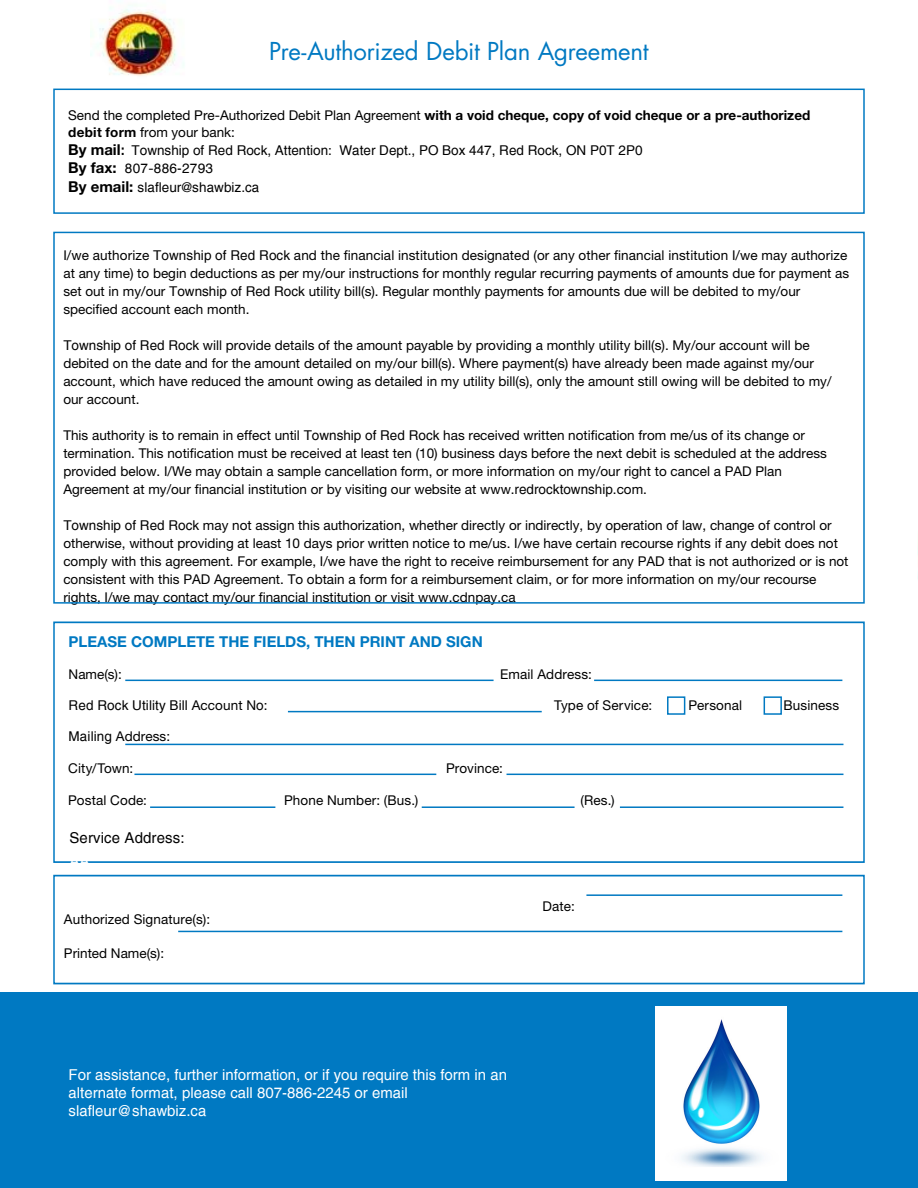
<style>
.page{position:relative;width:918px;height:1188px;background:#fff}
.page>*{position:absolute;margin:0;border:0;box-sizing:border-box;transform-origin:0 0}
.t1{font:24px "Futura Std";letter-spacing:-.01em;color:#0079c2}
.t2{font:16.5px "Helvetica Neue LT Std";color:#fff}
.t3{font:15px/18px "Helvetica";color:#fff}
.t4{font:700 15px "Helvetica Neue LT Std";color:#0079c2}
.t5{font:15px "Helvetica";letter-spacing:.005em;color:#000}
.t6{font:13.5px/18px "Helvetica Neue LT Std";color:#000}
.t7{font:13.5px/18.6px "Helvetica";color:#000}
.s1{font-weight:700}
.s2{font-family:"Helvetica Neue LT Std";font-weight:700;font-size:15px}
.s3{font-weight:700;font-stretch:condensed;font-size:15px}
.s4{font-family:"Helvetica Neue LT Std"}
.s5{font-family:"Helvetica"}
</style>
<div class="page">
<div style="left:53px;top:89px;width:812px;height:125px;border:2px solid #0079c2"></div>
<div style="left:53px;top:232px;width:812px;height:372px;border:2px solid #0079c2"></div>
<div style="left:53px;top:622px;width:812px;height:241px;border:2px solid #0079c2"></div>
<hr style="left:125px;top:680px;width:369px;height:1px;background:#0079c2">
<hr style="left:125px;top:744px;width:718px;height:1px;background:#0079c2">
<hr style="left:150px;top:806px;width:125px;height:2px;background:#0079c2">
<hr style="left:422px;top:806px;width:153px;height:2px;background:#0079c2">
<hr style="left:620px;top:806px;width:223px;height:2px;background:#0079c2">
<hr style="left:134px;top:774px;width:302px;height:1px;background:#0079c2">
<hr style="left:507px;top:774px;width:336px;height:1px;background:#0079c2">
<hr style="left:288px;top:711px;width:254px;height:1px;background:#0079c2">
<div style="left:667px;top:696px;width:18px;height:19px;border:2px solid #0079c2"></div>
<div style="left:764px;top:696px;width:18px;height:19px;border:2px solid #0079c2"></div>
<hr style="left:594px;top:680px;width:248px;height:1px;background:#0079c2">
<div style="left:53px;top:875px;width:812px;height:109px;border:2px solid #0079c2"></div>
<hr style="left:218px;top:911px;width:321px;height:1px;background:#0079c2">
<hr style="left:178px;top:931px;width:664px;height:1px;background:#0079c2">
<hr style="left:586px;top:894px;width:256px;height:2px;background:#0079c2">
<img style="left:91px;top:7px;width:93px;height:69px">
<div style="left:0;top:992px;width:918px;height:196px;background:#0079c2"></div>
<img style="left:655px;top:1006px;width:131px;height:175px">
<h1 class="t1" style="left:269px;top:36px;width:381px">Pre-Authorized Debit Plan Agreement</h1>
<p class="t6" style="left:68px;top:107px;width:744px;line-height:16.8px">Send the completed Pre-Authorized Debit Plan Agreement <span class="s1">with a void cheque, copy of void cheque or a pre-authorized debit form</span> from your bank:</p>
<p class="t7" style="left:68px;top:141px;width:576px"><span class="s2">By mail</span><span class="s3">:</span> Township of Red Rock, Attention: Water Dept., PO Box 447, Red Rock, ON P0T 2P0<br><span class="s2">By fax:</span> 807<span class="s4">-</span>886-2793<br><span class="s2">By email:</span> slafleur<span class="s4">@</span>shawbiz.ca</p>
<p class="t6" style="left:63px;top:246px;width:787px">I/we authorize <span class="s5">Township of Red Rock</span> and the financial institution designated (or any other financial institution I/we may authorize at any time) to begin deductions as per my/our instructions for monthly regular recurring payments of amounts due for payment as set out in my/our <span class="s5">Township of Red Rock</span> utility bill(s). Regular monthly payments for amounts due will be debited to my/our specified account each month.</p>
<p class="t6" style="left:63px;top:336px;width:770px"><span class="s5">Township of Red Rock</span> will provide details of the amount payable by providing a monthly utility bill(s). My/our account will be debited on the date and for the amount detailed on my/our bill(s). Where payment(s) have already been made against my/our account, which have reduced the amount owing as detailed in my utility bill(s), only the amount still owing will be debited to my/ our account.</p>
<p class="t6" style="left:63px;top:426px;width:765px">This authority is to remain in effect until <span class="s5">Township of Red Rock</span> has received written notification from me/us of its change or termination. This notification must be received at least ten (10) business days before the next debit is scheduled at the address provided below. I/We may obtain a sample cancellation form, or more information on my/our right to cancel a PAD Plan Agreement at my/our financial institution or by visiting our website at www.<span class="s5">redrocktownship</span>.com.</p>
<p class="t6" style="left:63px;top:516px;width:787px"><span class="s5">Township of Red Rock</span> may not assign this authorization, whether directly or indirectly, by operation of law, change of control or otherwise, without providing at least 10 days prior written notice to me/us. I/we have certain recourse rights if any debit does not comply with this agreement. For example, I/we have the right to receive reimbursement for any PAD that is not authorized or is not consistent with this PAD Agreement. To obtain a form for a reimbursement claim, or for more information on my/our recourse rights, I/we may contact my/our financial institution or visit www.cdnpay.ca</p>
<p class="t4" style="left:69px;top:632px;width:416px">PLEASE COMPLETE THE FIELDS, THEN PRINT AND SIGN</p>
<p class="t6" style="left:69px;top:665px;width:55px">Name(s):</p>
<p class="t7" style="left:69px;top:697px;width:200px">Red Rock Utility Bill <span class="s4">Account N</span>o<span class="s4">:</span></p>
<p class="t6" style="left:69px;top:727px;width:103px"><span class="s5">Mailing</span> Address:</p>
<p class="t6" style="left:68px;top:759px;width:67px">City/Town:</p>
<p class="t6" style="left:446px;top:759px;width:58px">Province:</p>
<p class="t6" style="left:68px;top:791px;width:80px">Postal Code:</p>
<p class="t6" style="left:284px;top:791px;width:136px">Phone Number: (Bus.)</p>
<p class="t6" style="left:581px;top:791px;width:36px">(Res.)</p>
<p class="t6" style="left:500px;top:665px;width:93px">Email Address:</p>
<p class="t6" style="left:554px;top:696px;width:99px">Type of Service:</p>
<p class="t6" style="left:689px;top:696px;width:55px">Personal</p>
<p class="t6" style="left:784px;top:696px;width:57px">Business</p>
<p class="t5" style="left:70px;top:829px;width:116px">Service Address:</p>
<p class="t3" style="left:70px;top:852px;width:22px">AA</p>
<p class="t6" style="left:64px;top:910px;width:148px">Authorized Signature(s):</p>
<p class="t6" style="left:64px;top:944px;width:102px">Printed Name(s):</p>
<p class="t6" style="left:542px;top:897px;width:34px">Date:</p>
<p class="t3" style="left:69px;top:1066px;width:440px">For assistance, further information, or if you require this form in an alternate format, please call 807-886-2245 or email slafleur@shawbiz.ca</p>
<p class="t2" style="left:66px;top:1109px;width:28px">alte</p>
</div>
